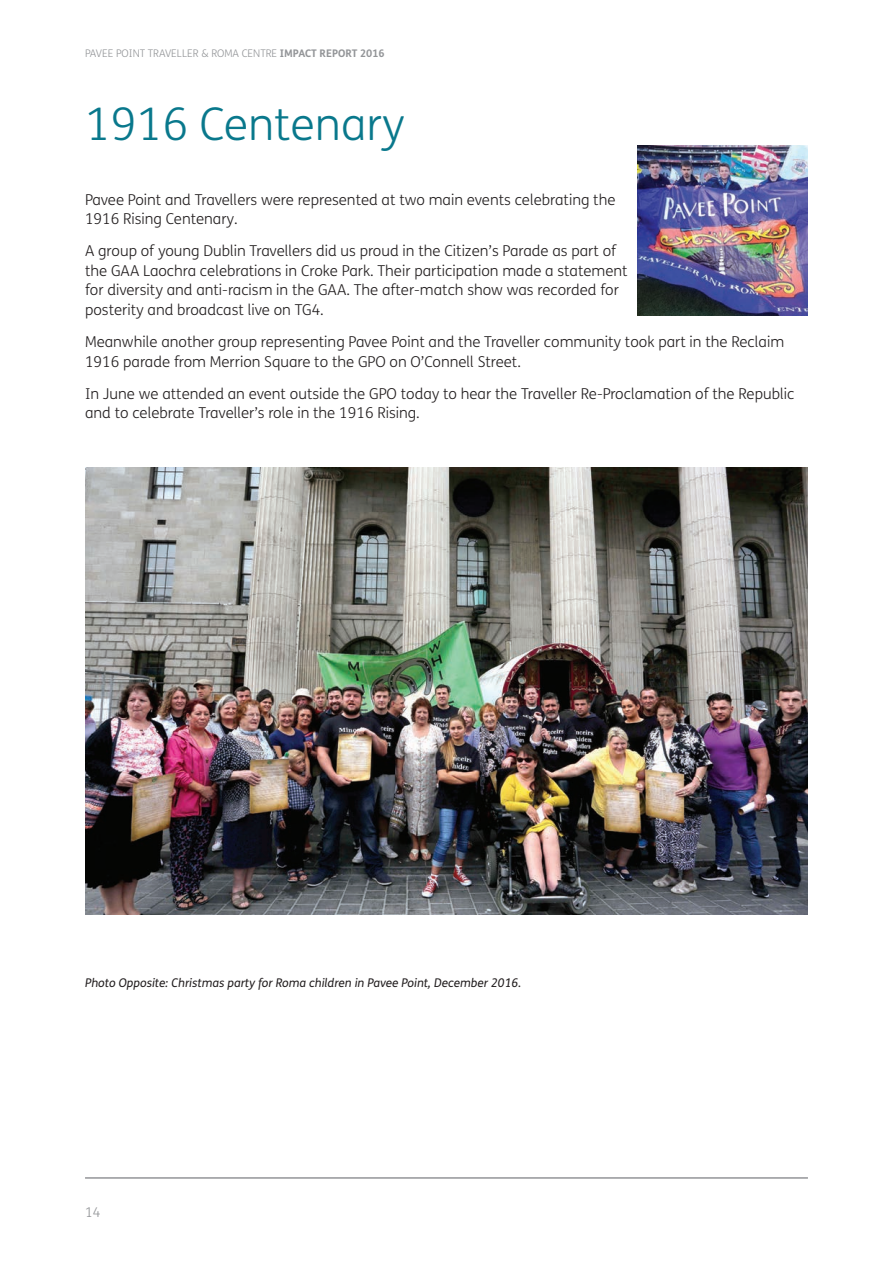
<style>
.page{position:relative;width:893px;height:1263px;background:#fff}
.page>*{position:absolute;margin:0;border:0;box-sizing:border-box;transform-origin:0 0}
.t1{font:300 45px "FS Me";color:#09788c}
.t2{font:300 15px/19.5px "FS Me";color:#231f20}
.t3{font:300 13.5px "FS Me";color:#939598}
.t4{font:italic 12px "FS Me";color:#231f20}
.t5{font:300 10.5px "FS Me";color:#939598}
.s1{font-weight:700}
</style>
<div class="page">
<hr style="left:85px;top:1177px;width:723px;height:2px;background:#939598">
<img style="left:638px;top:145px;width:170px;height:170px">
<img style="left:85px;top:468px;width:723px;height:446px">
<p class="t5" style="left:85px;top:46px;width:301px">PAVEE POINT TRAVELLER &amp; ROMA CENTRE <span class="s1">IMPACT REPORT 2016</span></p>
<h1 class="t1" style="left:85px;top:94px;width:321px">1916 Centenary</h1>
<p class="t2" style="left:85px;top:189px;width:532px">Pavee Point and Travellers were represented at two main events celebrating the<br>1916 Rising Centenary.</p>
<p class="t2" style="left:85px;top:241px;width:544px">A group of young Dublin Travellers did us proud in the Citizen’s Parade as part of the GAA Laochra celebrations in Croke Park. Their participation made a statement for diversity and anti-racism in the GAA. The after-match show was recorded for posterity and broadcast live on TG4.</p>
<p class="t2" style="left:85px;top:332px;width:701px">Meanwhile another group representing Pavee Point and the Traveller community took part in the Reclaim<br>1916 parade from Merrion Square to the GPO on O’Connell Street.</p>
<p class="t2" style="left:85px;top:383px;width:711px">In June we attended an event outside the GPO today to hear the Traveller Re-Proclamation of the Republic and to celebrate Traveller’s role in the 1916 Rising.</p>
<p class="t4" style="left:85px;top:974px;width:438px">Photo Opposite: Christmas party for Roma children in Pavee Point, December 2016.</p>
<p class="t3" style="left:85px;top:1203px;width:17px">14</p>
</div>
